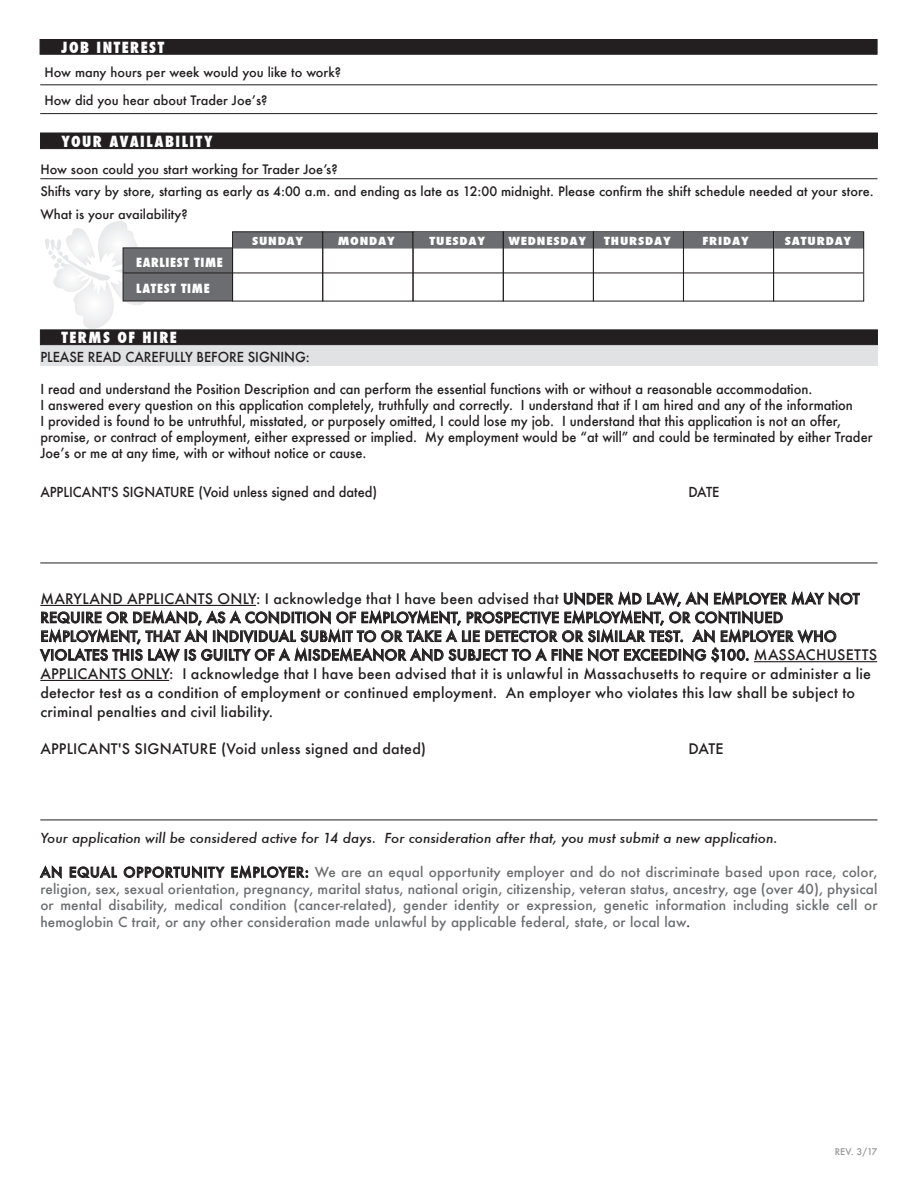
<style>
.page{position:relative;width:918px;height:1188px;background:#fff}
.page>*{position:absolute;margin:0;border:0;box-sizing:border-box;transform-origin:0 0}
.t1{font:800 condensed 15px "Futura";letter-spacing:.1em;color:#fff}
.t2{font:500 14.25px/18.8px "Futura";letter-spacing:.015em;color:#231f20}
.t3{font:500 13.5px/16.2px "Futura";color:#231f20;scale:.95 1}
.t4{font:500 13.5px/16.5px "Futura";letter-spacing:.01em;color:#6c6d70;text-align:justify}
.t5{font:italic 500 13.5px "Futura";color:#231f20}
.t6{font:500 12.75px/22.6px "Futura";color:#231f20}
.t7{font:800 condensed 12.45px/26.2px "Futura";letter-spacing:.05em;color:#fff;scale:1.04 1}
.t8{font:800 condensed 10.95px "Futura";letter-spacing:.06em;color:#fff;scale:1.24 1}
.t9{font:500 9px "Futura";color:#939598}
.s1{color:#231f20}
</style>
<div class="page">
<div style="left:40px;top:39px;width:837px;height:16px;background:#231f20;border:1px solid #231f20"></div>
<svg style="left:39px;top:865px;width:23px;height:14px"></svg>
<svg style="left:69px;top:865px;width:48px;height:13px"></svg>
<svg style="left:123px;top:865px;width:102px;height:14px"></svg>
<svg style="left:231px;top:865px;width:78px;height:14px"></svg>
<div style="left:40px;top:133px;width:838px;height:16px;background:#231f20"></div>
<div style="left:45px;top:239px;width:5px;height:11px;background:#e6e7e9;border-radius:2px"></div>
<svg style="left:48px;top:221px;width:103px;height:109px"></svg>
<hr style="left:40px;top:178px;width:837px;height:1px;background:#231f20">
<div style="left:123px;top:248px;width:110px;height:53px;background:#6c6d70"></div>
<div style="left:123px;top:247px;width:110px;height:54px;border:1px solid #231f20"></div>
<hr style="left:123px;top:273px;width:740px;height:1px;background:#231f20">
<div style="left:232px;top:231px;width:91px;height:70px;border:1px solid #231f20"></div>
<div style="left:322px;top:231px;width:91px;height:70px;border:1px solid #231f20"></div>
<svg style="left:233px;top:232px;width:629px;height:17px;background:#6e6f72"></svg>
<div style="left:773px;top:231px;width:91px;height:70px;border:1px solid #231f20"></div>
<hr style="left:40px;top:563px;width:837px;height:1px;background:#231f20">
<div style="left:40px;top:345px;width:837px;height:21px;background:#e1e2e4"></div>
<div style="left:40px;top:330px;width:838px;height:15px;background:#231f20"></div>
<hr style="left:40px;top:820px;width:837px;height:1px;background:#231f20">
<hr style="left:40px;top:113px;width:837px;height:1px;background:#231f20">
<hr style="left:40px;top:85px;width:837px;height:1px;background:#231f20">
<svg style="left:40px;top:591px;width:820px;height:71px"></svg>
<hr style="left:754px;top:661px;width:123px;height:1px;background:#231f20">
<hr style="left:40px;top:680px;width:129px;height:1px;background:#231f20">
<p class="t1" style="left:62px;top:37px;width:104px">JOB INTEREST</p>
<p class="t6" style="left:45px;top:60px;width:298px">How many hours per week would you like to work?</p>
<p class="t6" style="left:45px;top:88px;width:224px">How did you hear about Trader Joeʼs?</p>
<p class="t1" style="left:62px;top:131px;width:153px">YOUR AVAILABILITY</p>
<p class="t6" style="left:40px;top:158px;width:835px">How soon could you start working for Trader Joeʼs?<br>Shifts vary by store, starting as early as 4:00 a.m. and ending as late as 12:00 midnight. Please confirm the shift schedule needed at your store.<br>What is your availability?</p>
<p class="t7" style="left:136px;top:249px;width:85px">EARLIEST TIME<br>LATEST TIME</p>
<p class="t8" style="left:252px;top:233px;width:43px">SUNDAY</p>
<p class="t8" style="left:338px;top:233px;width:47px">MONDAY</p>
<p class="t8" style="left:430px;top:233px;width:46px">TUESDAY</p>
<p class="t8" style="left:508px;top:233px;width:64px">WEDNESDAY</p>
<p class="t8" style="left:604px;top:233px;width:55px">THURSDAY</p>
<p class="t8" style="left:702px;top:233px;width:39px">FRIDAY</p>
<p class="t8" style="left:785px;top:233px;width:55px">SATURDAY</p>
<p class="t1" style="left:62px;top:327px;width:117px">TERMS OF HIRE</p>
<p class="t3" style="left:40px;top:348px;width:285px">PLEASE READ CAREFULLY BEFORE SIGNING:</p>
<p class="t3" style="left:40px;top:380px;width:878px">I read and understand the Position Description and can perform the essential functions with or without a reasonable accommodation.<br>I answered every question on this application completely, truthfully and correctly. I understand that if I am hired and any of the information<br>I provided is found to be untruthful, misstated, or purposely omitted, I could lose my job. I understand that this application is not an offer, promise, or contract of employment, either expressed or implied. My employment would be “at will” and could be terminated by either Trader Joeʼs or me at any time, with or without notice or cause.</p>
<p class="t3" style="left:40px;top:484px;width:356px">APPLICANT'S SIGNATURE (Void unless signed and dated)</p>
<p class="t3" style="left:688px;top:484px;width:34px">DATE</p>
<p class="t2" style="left:40px;top:589px;width:838px">MARYLAND APPLICANTS ONLY: I acknowledge that I have been advised that UNDER MD LAW, AN EMPLOYER MAY NOT REQUIRE OR DEMAND, AS A CONDITION OF EMPLOYMENT, PROSPECTIVE EMPLOYMENT, OR CONTINUED EMPLOYMENT, THAT AN INDIVIDUAL SUBMIT TO OR TAKE A LIE DETECTOR OR SIMILAR TEST. AN EMPLOYER WHO VIOLATES THIS LAW IS GUILTY OF A MISDEMEANOR AND SUBJECT TO A FINE NOT EXCEEDING $100. MASSACHUSETTS APPLICANTS ONLY: I acknowledge that I have been advised that it is unlawful in Massachusetts to require or administer a lie detector test as a condition of employment or continued employment. An employer who violates this law shall be subject to criminal penalties and civil liability.</p>
<p class="t2" style="left:40px;top:739px;width:387px">APPLICANT'S SIGNATURE (Void unless signed and dated)</p>
<p class="t2" style="left:688px;top:739px;width:37px">DATE</p>
<p class="t5" style="left:40px;top:829px;width:739px">Your application will be considered active for 14 days. For consideration after that, you must submit a new application.</p>
<p class="t4" style="left:40px;top:864px;width:839px"><span class="s1">AN EQUAL OPPORTUNITY EMPLOYER:</span> We are an equal opportunity employer and do not discriminate based upon race, color, religion, sex, sexual orientation, pregnancy, marital status, national origin, citizenship, veteran status, ancestry, age (over 40), physical or mental disability, medical condition (cancer-related), gender identity or expression, genetic information including sickle cell or hemoglobin C trait, or any other consideration made unlawful by applicable federal, state, or local law<span class="s1">.</span></p>
<p class="t9" style="left:835px;top:1145px;width:44px">REV. 3/17</p>
</div>
